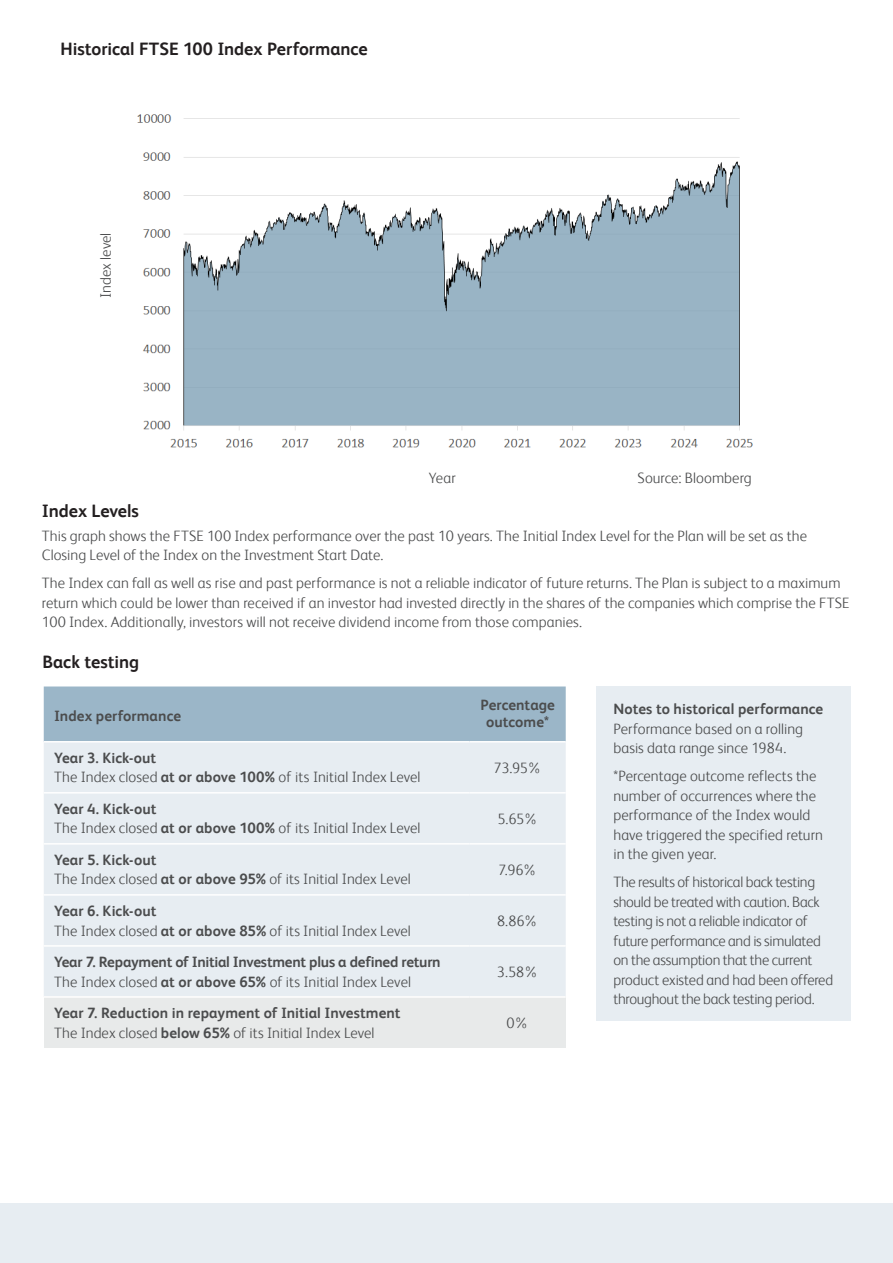
<style>
.page{position:relative;width:893px;height:1263px;background:#fff}
.page>*{position:absolute;margin:0;border:0;box-sizing:border-box;transform-origin:0 0}
.Subheading{font:700 18px "FS Albert";color:#231f20}
.Main_body_text{font:700 18px "FS Albert";color:#231f20}
.Main_body_text-2{font:300 15px/19.5px "FS Albert";letter-spacing:.005em;color:#4b4c4d}
.Main_body_text-3{font:300 15px/19.5px "FS Albert";letter-spacing:-.02em;color:#4b4c4d}
.Main_body_text-4{font:700 15px/16.5px "FS Albert";color:#4b4c4d;text-align:center}
.s1{font-weight:700}
</style>
<div class="page">
<div style="left:44px;top:686px;width:522px;height:55px;background:#9bb6c8"></div>
<div style="left:44px;top:742px;width:522px;height:254px;background:#e7edf2"></div>
<div style="left:44px;top:997px;width:426px;height:51px;background:#e8eaea"></div>
<div style="left:470px;top:997px;width:96px;height:51px;background:#e8eaea"></div>
<hr style="left:44px;top:792px;width:426px;height:1px;background:#fff">
<hr style="left:470px;top:792px;width:96px;height:1px;background:#fff">
<hr style="left:44px;top:843px;width:426px;height:1px;background:#fff">
<hr style="left:470px;top:843px;width:96px;height:1px;background:#fff">
<hr style="left:44px;top:894px;width:426px;height:2px;background:#fff">
<hr style="left:470px;top:894px;width:96px;height:2px;background:#fff">
<hr style="left:44px;top:945px;width:426px;height:2px;background:#fff">
<hr style="left:470px;top:945px;width:96px;height:2px;background:#fff">
<hr style="left:44px;top:996px;width:426px;height:2px;background:#fff">
<hr style="left:470px;top:996px;width:96px;height:2px;background:#fff">
<div style="left:0;top:1203px;width:893px;height:60px;background:#e7edf2"></div>
<div style="left:596px;top:686px;width:254px;height:335px;background:#e7edf2"></div>
<img style="left:137px;top:114px;width:616px;height:334px">
<p class="Subheading" style="left:61px;top:39px;width:308px">Historical FTSE 100 Index Performance</p>
<p class="Main_body_text-2" style="left:96px;top:298px;width:67px;rotate:-90deg">Index level</p>
<p class="Main_body_text-2" style="left:429px;top:468px;width:28px">Year</p>
<p class="Main_body_text-2" style="left:637px;top:468px;width:116px">Source: Bloomberg</p>
<p class="Main_body_text" style="left:42px;top:501px;width:99px">Index Levels</p>
<p class="Main_body_text-2" style="left:42px;top:526px;width:767px">This graph shows the FTSE 100 Index performance over the past 10 years. The Initial Index Level for the Plan will be set as the<br>Closing Level of the Index on the Investment Start Date.</p>
<p class="Main_body_text-2" style="left:42px;top:573px;width:809px">The Index can fall as well as rise and past performance is not a reliable indicator of future returns. The Plan is subject to a maximum return which could be lower than received if an investor had invested directly in the shares of the companies which comprise the FTSE<br>100 Index. Additionally, investors will not receive dividend income from those companies.</p>
<p class="Subheading" style="left:43px;top:651px;width:98px">Back testing</p>
<p class="Main_body_text-4" style="left:54px;top:707px;width:129px">Index performance</p>
<p class="Main_body_text-4" style="left:480px;top:696px;width:76px">Percentage outcome*</p>
<p class="Main_body_text-4" style="left:54px;top:749px;width:104px">Year 3. Kick-out</p>
<p class="Main_body_text-2" style="left:54px;top:767px;width:368px">The Index closed <span class="s1">at or above 100%</span> of its Initial Index Level</p>
<p class="Main_body_text-2" style="left:493px;top:758px;width:50px">73.95%</p>
<p class="Main_body_text-4" style="left:54px;top:800px;width:104px">Year 4. Kick-out</p>
<p class="Main_body_text-2" style="left:54px;top:818px;width:368px">The Index closed <span class="s1">at or above 100%</span> of its Initial Index Level</p>
<p class="Main_body_text-4" style="left:54px;top:851px;width:104px">Year 5. Kick-out</p>
<p class="Main_body_text-2" style="left:54px;top:869px;width:358px">The Index closed <span class="s1">at or above 95%</span> of its Initial Index Level</p>
<p class="Main_body_text-4" style="left:54px;top:902px;width:104px">Year 6. Kick-out</p>
<p class="Main_body_text-2" style="left:54px;top:920px;width:358px">The Index closed <span class="s1">at or above 85%</span> of its Initial Index Level</p>
<p class="Main_body_text-4" style="left:54px;top:953px;width:388px">Year 7. Repayment of Initial Investment plus a defined return</p>
<p class="Main_body_text-2" style="left:54px;top:971px;width:358px">The Index closed <span class="s1">at or above 65%</span> of its Initial Index Level</p>
<p class="Main_body_text-4" style="left:54px;top:1004px;width:348px">Year 7. Reduction in repayment of Initial Investment</p>
<p class="Main_body_text-2" style="left:54px;top:1022px;width:322px">The Index closed <span class="s1">below 65%</span> of its Initial Index Level</p>
<p class="Main_body_text-2" style="left:497px;top:809px;width:42px">5.65%</p>
<p class="Main_body_text-2" style="left:498px;top:860px;width:41px">7.96%</p>
<p class="Main_body_text-2" style="left:497px;top:911px;width:43px">8.86%</p>
<p class="Main_body_text-2" style="left:497px;top:962px;width:43px">3.58%</p>
<p class="Main_body_text-2" style="left:506px;top:1013px;width:24px">0%</p>
<p class="Main_body_text-4" style="left:613px;top:701px;width:211px">Notes to historical performance</p>
<p class="Main_body_text-2" style="left:613px;top:719px;width:191px">Performance based on a rolling basis data range since 1984.</p>
<p class="Main_body_text-2" style="left:613px;top:766px;width:211px">*Percentage outcome reflects the number of occurrences where the performance of the Index would have triggered the specified return in the given year.</p>
<p class="Main_body_text-3" style="left:613px;top:872px;width:221px">The results of historical back testing should be treated with caution. Back testing is not a reliable indicator of future performance and is simulated on the assumption that the current product existed and had been offered throughout the back testing period.</p>
</div>
